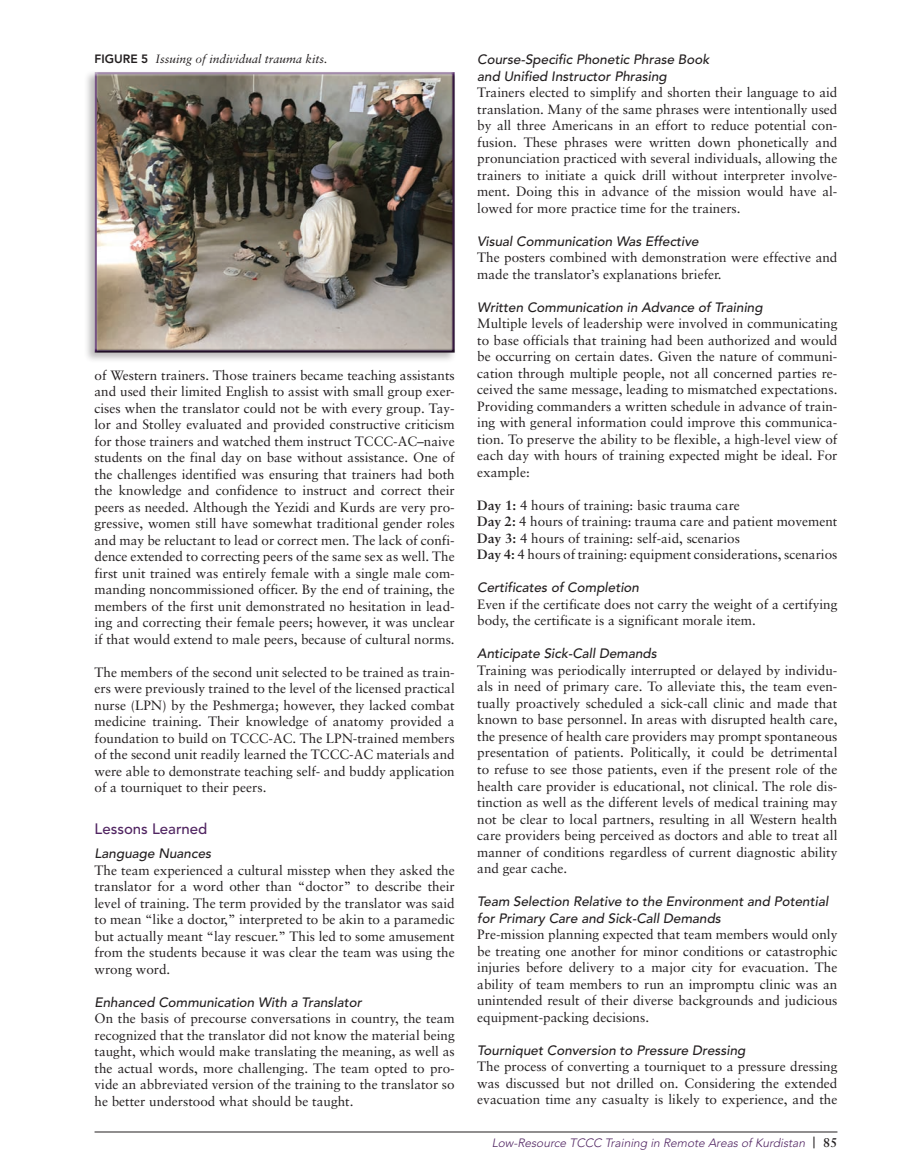
<style>
.page{position:relative;width:905px;height:1175px;background:#fff}
.page>*{position:absolute;margin:0;border:0;box-sizing:border-box;transform-origin:0 0}
.B_to_a_C_head{font:500 15px "Avenir";color:#512562}
.Text_with_no_extra_s{font:13.5px/16.5px "Sabon";color:#231f20;text-align:justify}
.Text_with_extra_spac{font:13.5px/16.5px "Sabon";color:#231f20;text-align:justify}
.C_head{font:italic 500 13.5px/16.5px "Avenir";color:#231f20}
.C_head_-_from_B_head{font:italic 500 13.5px "Avenir";color:#231f20}
.t1{font:italic 300 12px "Avenir";color:#512562}
.Table___Figure_Title{font:italic 12px "Sabon";color:#231f20}
.s1{font-family:"Avenir";font-weight:800;font-style:normal}
.s2{font-weight:700}
.s3{font-family:"Gotham Condensed";font-weight:500;font-style:normal;font-size:13.5px;color:#231f20}
.s4{font-family:"Sabon";font-weight:700;font-style:normal;font-size:12.75px;color:#231f20}
</style>
<div class="page">
<hr style="left:94px;top:1131px;width:743px;height:1px;background:#231f20">
<div style="left:84px;top:70px;width:373px;height:293px;background:#231f20;opacity:.3"></div>
<div style="left:92px;top:72px;width:363px;height:281px;background:#231f20;opacity:.75"></div>
<p class="Table___Figure_Title" style="left:94px;top:52px;width:234px"><span class="s1">FIGURE 5</span> Issuing of individual trauma kits.</p>
<p class="Text_with_extra_spac" style="left:94px;top:366px;width:362px">of Western trainers. Those trainers became teaching assistants and used their limited English to assist with small group exer&shy;cises when the translator could not be with every group. Tay&shy;lor and Stolley evaluated and provided constructive criticism for those trainers and watched them instruct TCCC-AC–naive students on the final day on base without assistance. One of the challenges identified was ensuring that trainers had both the knowledge and confidence to instruct and correct their peers as needed. Although the Yezidi and Kurds are very pro&shy;gressive, women still have somewhat traditional gender roles and may be reluctant to lead or correct men. The lack of confi&shy;dence extended to correcting peers of the same sex as well. The first unit trained was entirely female with a single male com&shy;manding noncommissioned officer. By the end of training, the members of the first unit demonstrated no hesitation in lead&shy;ing and correcting their female peers; however, it was unclear if that would extend to male peers, because of cultural norms.</p>
<p class="Text_with_extra_spac" style="left:94px;top:663px;width:362px">The members of the second unit selected to be trained as train&shy;ers were previously trained to the level of the licensed practical nurse (LPN) by the Peshmerga; however, they lacked combat medicine training. Their knowledge of anatomy provided a foundation to build on TCCC-AC. The LPN-trained members of the second unit readily learned the TCCC-AC materials and were able to demonstrate teaching self- and buddy application of a tourniquet to their peers.</p>
<p class="B_to_a_C_head" style="left:94px;top:819px;width:114px">Lessons Learned</p>
<p class="C_head_-_from_B_head" style="left:94px;top:845px;width:118px">Language Nuances</p>
<p class="Text_with_no_extra_s" style="left:94px;top:861px;width:362px">The team experienced a cultural misstep when they asked the translator for a word other than “doctor” to describe their level of training. The term provided by the translator was said to mean “like a doctor,” interpreted to be akin to a paramedic but actually meant “lay rescuer.” This led to some amusement from the students because it was clear the team was using the wrong word.</p>
<p class="C_head" style="left:94px;top:994px;width:269px">Enhanced Communication With a Translator</p>
<p class="Text_with_no_extra_s" style="left:94px;top:1010px;width:362px">On the basis of precourse conversations in country, the team recognized that the translator did not know the material being taught, which would make translating the meaning, as well as the actual words, more challenging. The team opted to pro&shy;vide an abbreviated version of the training to the translator so he better understood what should be taught.</p>
<p class="C_head" style="left:477px;top:52px;width:234px">Course-Specific Phonetic Phrase Book and Unified Instructor Phrasing</p>
<p class="Text_with_no_extra_s" style="left:477px;top:84px;width:362px">Trainers elected to simplify and shorten their language to aid translation. Many of the same phrases were intentionally used by all three Americans in an effort to reduce potential con&shy;fusion. These phrases were written down phonetically and pronunciation practiced with several individuals, allowing the trainers to initiate a quick drill without interpreter involve&shy;ment. Doing this in advance of the mission would have al&shy;lowed for more practice time for the trainers.</p>
<p class="C_head" style="left:477px;top:233px;width:223px">Visual Communication Was Effective</p>
<p class="Text_with_no_extra_s" style="left:477px;top:249px;width:362px">The posters combined with demonstration were effective and made the translator’s explanations briefer.</p>
<p class="C_head" style="left:477px;top:299px;width:287px">Written Communication in Advance of Training</p>
<p class="Text_with_no_extra_s" style="left:477px;top:315px;width:362px">Multiple levels of leadership were involved in communicating to base officials that training had been authorized and would be occurring on certain dates. Given the nature of communi&shy;cation through multiple people, not all concerned parties re&shy;ceived the same message, leading to mismatched expectations.<br>Providing commanders a written schedule in advance of train&shy;ing with general information could improve this communica&shy;tion. To preserve the ability to be flexible, a high-level view of each day with hours of training expected might be ideal. For example:</p>
<p class="Text_with_extra_spac" style="left:477px;top:497px;width:264px"><span class="s2">Day 1:</span> 4 hours of training: basic trauma care</p>
<p class="Text_with_extra_spac" style="left:477px;top:513px;width:362px"><span class="s2">Day 2:</span> 4 hours of training: trauma care and patient movement</p>
<p class="Text_with_extra_spac" style="left:477px;top:530px;width:264px"><span class="s2">Day 3:</span> 4 hours of training: self-aid, scenarios</p>
<p class="Text_with_extra_spac" style="left:477px;top:546px;width:362px"><span class="s2">Day 4:</span> 4 hours of training: equipment considerations, scenarios</p>
<p class="C_head" style="left:477px;top:580px;width:163px">Certificates of Completion</p>
<p class="Text_with_no_extra_s" style="left:477px;top:596px;width:361px">Even if the certificate does not carry the weight of a certifying body, the certificate is a significant morale item.</p>
<p class="C_head" style="left:477px;top:646px;width:181px">Anticipate Sick-Call Demands</p>
<p class="Text_with_no_extra_s" style="left:477px;top:662px;width:362px">Training was periodically interrupted or delayed by individu&shy;als in need of primary care. To alleviate this, the team even&shy;tually proactively scheduled a sick-call clinic and made that known to base personnel. In areas with disrupted health care, the presence of health care providers may prompt spontaneous presentation of patients. Politically, it could be detrimental to refuse to see those patients, even if the present role of the health care provider is educational, not clinical. The role dis&shy;tinction as well as the different levels of medical training may not be clear to local partners, resulting in all Western health care providers being perceived as doctors and able to treat all manner of conditions regardless of current diagnostic ability and gear cache.</p>
<p class="C_head" style="left:477px;top:893px;width:352px">Team Selection Relative to the Environment and Potential for Primary Care and Sick-Call Demands</p>
<p class="Text_with_no_extra_s" style="left:477px;top:926px;width:362px">Pre-mission planning expected that team members would only be treating one another for minor conditions or catastrophic injuries before delivery to a major city for evacuation. The ability of team members to run an impromptu clinic was an unintended result of their diverse backgrounds and judicious equipment-packing decisions.</p>
<p class="C_head" style="left:477px;top:1042px;width:270px">Tourniquet Conversion to Pressure Dressing</p>
<p class="Text_with_no_extra_s" style="left:477px;top:1058px;width:362px">The process of converting a tourniquet to a pressure dressing was discussed but not drilled on. Considering the extended evacuation time any casualty is likely to experience, and the</p>
<p class="t1" style="left:492px;top:1136px;width:347px">Low-Resource TCCC Training in Remote Areas of Kurdistan <span class="s3">|</span> <span class="s4">8 5</span></p>
</div>
